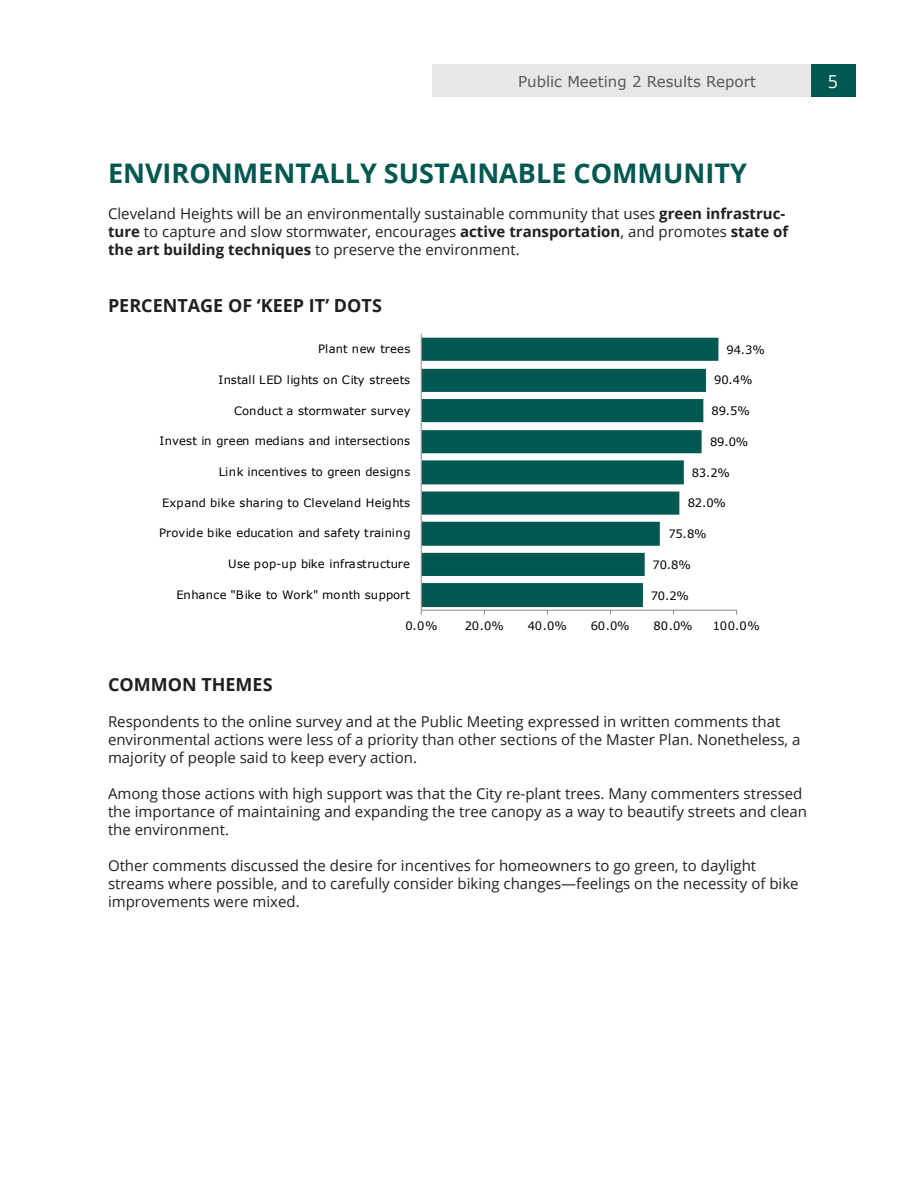
<style>
.page{position:relative;width:918px;height:1188px;background:#fff}
.page>*{position:absolute;margin:0;border:0;box-sizing:border-box;transform-origin:0 0}
.Vision_Description{font:700 27px "Open Sans";color:#015850}
.Sub_Sub_Header_LJ__1{font:700 18px "Open Sans";color:#231f20}
.t1{font:18px "Open Sans";color:#fff}
.Body__1_Col{font:15px/18px "Open Sans";color:#231f20}
.t2{font:15px "Verdana";color:#57585a}
.t3{font:11.55px "Verdana";letter-spacing:.015em;color:#000}
.s1{font-weight:700}
</style>
<div class="page">
<div style="left:432px;top:65px;width:379px;height:32px;background:#e6e7e9"></div>
<div style="left:811px;top:65px;width:45px;height:32px;background:#015850"></div>
<svg style="left:422px;top:338px;width:296px;height:269px;fill:#015850"></svg>
<hr style="left:421px;top:610px;width:316px;height:1px;background:#898989">
<hr style="left:421px;top:334px;width:1px;height:276px;background:#898989">
<p class="t2" style="left:518px;top:71px;width:239px">Public Meeting 2 Results Report</p>
<p class="t1" style="left:828px;top:69px;width:12px">5</p>
<p class="Vision_Description" style="left:108px;top:154px;width:640px">ENVIRONMENTALLY SUSTAINABLE COMMUNITY</p>
<p class="Body__1_Col" style="left:108px;top:204px;width:682px">Cleveland Heights will be an environmentally sustainable community that uses <span class="s1">green infrastruc&shy;ture</span> to capture and slow stormwater, encourages <span class="s1">active transportation</span>, and promotes <span class="s1">state of the art building techniques</span> to preserve the environment.</p>
<p class="Sub_Sub_Header_LJ__1" style="left:108px;top:293px;width:275px">PERCENTAGE OF ‘KEEP IT’ DOTS</p>
<p class="t3" style="left:318px;top:341px;width:94px">Plant new trees</p>
<p class="t3" style="left:727px;top:342px;width:40px">94.3%</p>
<p class="t3" style="left:218px;top:372px;width:193px">Install LED lights on City streets</p>
<p class="t3" style="left:714px;top:372px;width:40px">90.4%</p>
<p class="t3" style="left:234px;top:402px;width:178px">Conduct a stormwater survey</p>
<p class="t3" style="left:712px;top:403px;width:40px">89.5%</p>
<p class="t3" style="left:160px;top:433px;width:252px">Invest in green medians and intersections</p>
<p class="t3" style="left:710px;top:434px;width:40px">89.0%</p>
<p class="t3" style="left:219px;top:464px;width:193px">Link incentives to green designs</p>
<p class="t3" style="left:692px;top:464px;width:40px">83.2%</p>
<p class="t3" style="left:162px;top:495px;width:249px">Expand bike sharing to Cleveland Heights</p>
<p class="t3" style="left:688px;top:495px;width:40px">82.0%</p>
<p class="t3" style="left:159px;top:525px;width:253px">Provide bike education and safety training</p>
<p class="t3" style="left:668px;top:526px;width:40px">75.8%</p>
<p class="t3" style="left:228px;top:556px;width:183px">Use pop-up bike infrastructure</p>
<p class="t3" style="left:653px;top:557px;width:40px">70.8%</p>
<p class="t3" style="left:176px;top:587px;width:235px">Enhance "Bike to Work" month support</p>
<p class="t3" style="left:651px;top:587px;width:40px">70.2%</p>
<p class="t3" style="left:406px;top:618px;width:33px">0.0%</p>
<p class="t3" style="left:465px;top:618px;width:41px">20.0%</p>
<p class="t3" style="left:528px;top:618px;width:41px">40.0%</p>
<p class="t3" style="left:591px;top:618px;width:41px">60.0%</p>
<p class="t3" style="left:654px;top:618px;width:41px">80.0%</p>
<p class="t3" style="left:713px;top:618px;width:49px">100.0%</p>
<p class="Sub_Sub_Header_LJ__1" style="left:108px;top:672px;width:166px">COMMON THEMES</p>
<p class="Body__1_Col" style="left:108px;top:713px;width:694px">Respondents to the online survey and at the Public Meeting expressed in written comments that environmental actions were less of a priority than other sections of the Master Plan. Nonetheless, a majority of people said to keep every action.</p>
<p class="Body__1_Col" style="left:108px;top:785px;width:701px">Among those actions with high support was that the City re-plant trees. Many commenters stressed the importance of maintaining and expanding the tree canopy as a way to beautify streets and clean the environment.</p>
<p class="Body__1_Col" style="left:108px;top:857px;width:692px">Other comments discussed the desire for incentives for homeowners to go green, to daylight streams where possible, and to carefully consider biking changes—feelings on the necessity of bike improvements were mixed.</p>
</div>
